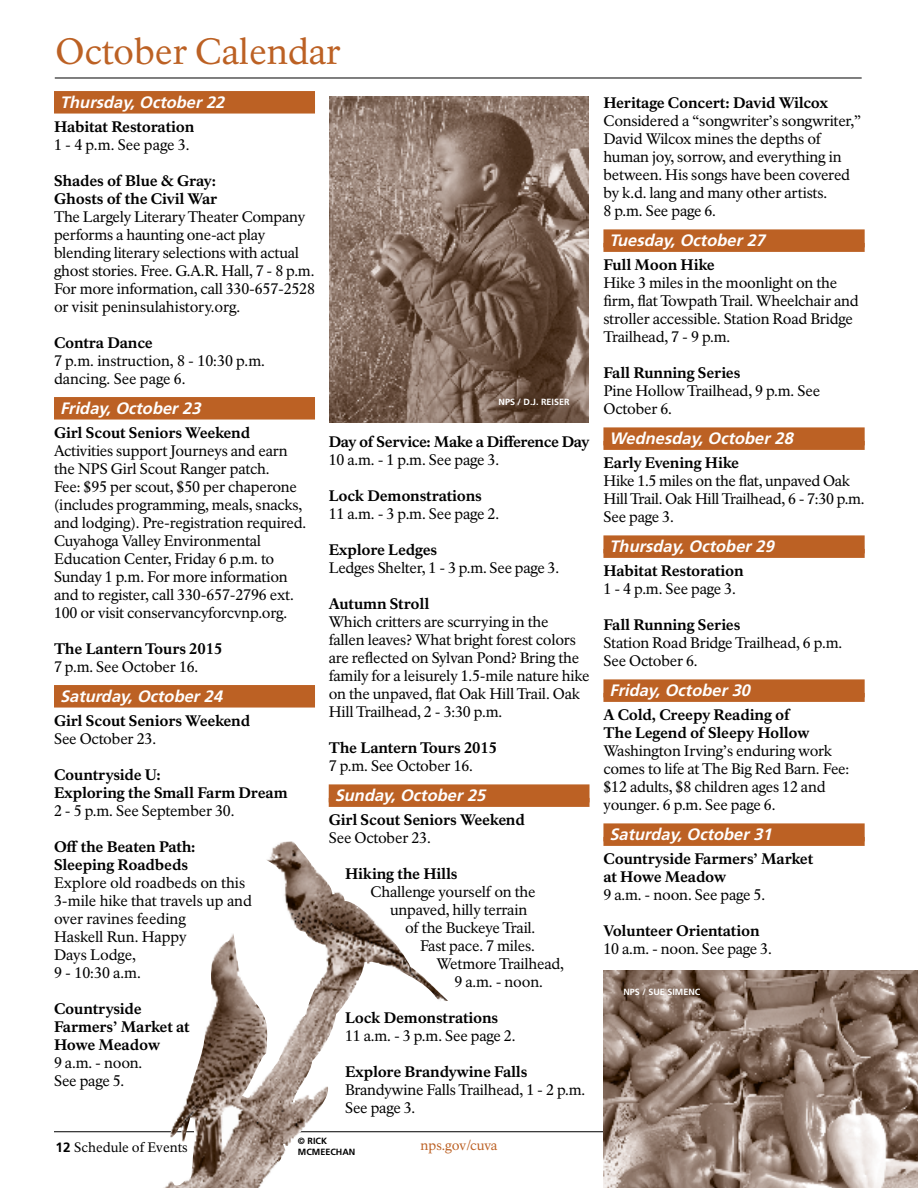
<style>
.page{position:relative;width:918px;height:1188px;background:#fff}
.page>*{position:absolute;margin:0;border:0;box-sizing:border-box;transform-origin:0 0}
.t1{font:36px "NPS Rawlinson OT";color:#bc6124}
.t2{font:italic 700 16.5px "Frutiger LT Std";color:#fff}
.t3{font:15px/18px "NPS Rawlinson OT";letter-spacing:-.015em;color:#000}
.t4{font:800 15px/18px "NPS Rawlinson OT";letter-spacing:-.01em;color:#000}
.t5{font:800 15px "NPS Rawlinson OT";letter-spacing:-.035em;color:#000}
.t6{font:13.5px "NPS Rawlinson OT";color:#000}
.t7{font:13.5px "NPS Rawlinson OT";letter-spacing:-.01em;color:#bc6124}
.t8{font:700 9px "Frutiger LT Std";color:#fff}
.t9{font:700 9px/10.8px "Frutiger LT Std";color:#000}
.s1{font-family:"Frutiger LT Std";font-weight:700}
</style>
<div class="page">
<hr style="left:54px;top:1131px;width:810px;height:1px;background:#000">
<hr style="left:55px;top:78px;width:807px;height:1px;background:#000">
<div style="left:54px;top:91px;width:261px;height:18px;background:#bc6124"></div>
<div style="left:54px;top:105px;width:261px;height:9px;background:#bc6124"></div>
<div style="left:54px;top:397px;width:261px;height:18px;background:#bc6124"></div>
<div style="left:54px;top:411px;width:261px;height:9px;background:#bc6124"></div>
<div style="left:54px;top:685px;width:261px;height:18px;background:#bc6124"></div>
<div style="left:54px;top:699px;width:261px;height:9px;background:#bc6124"></div>
<div style="left:329px;top:784px;width:261px;height:18px;background:#bc6124"></div>
<div style="left:329px;top:798px;width:261px;height:9px;background:#bc6124"></div>
<div style="left:603px;top:229px;width:262px;height:18px;background:#bc6124"></div>
<div style="left:603px;top:243px;width:262px;height:9px;background:#bc6124"></div>
<div style="left:603px;top:427px;width:262px;height:18px;background:#bc6124"></div>
<div style="left:603px;top:441px;width:262px;height:9px;background:#bc6124"></div>
<div style="left:603px;top:535px;width:262px;height:18px;background:#bc6124"></div>
<div style="left:603px;top:549px;width:262px;height:9px;background:#bc6124"></div>
<div style="left:603px;top:679px;width:262px;height:18px;background:#bc6124"></div>
<div style="left:603px;top:693px;width:262px;height:9px;background:#bc6124"></div>
<div style="left:603px;top:823px;width:262px;height:18px;background:#bc6124"></div>
<div style="left:603px;top:837px;width:262px;height:9px;background:#bc6124"></div>
<img style="left:330px;top:97px;width:258px;height:326px">
<img style="left:603px;top:971px;width:315px;height:217px">
<img style="left:163px;top:841px;width:285px;height:347px">
<h1 class="t1" style="left:56px;top:30px;width:287px">October Calendar</h1>
<p class="t2" style="left:60px;top:92px;width:170px">Thursday,October22</p>
<p class="t4" style="left:54px;top:118px;width:142px">Habitat Restoration</p>
<p class="t3" style="left:54px;top:136px;width:137px">1 - 4 p.m. See page 3.</p>
<p class="t4" style="left:54px;top:172px;width:165px">Shades of Blue &amp; Gray:<br>Ghosts of the Civil War</p>
<p class="t3" style="left:54px;top:208px;width:263px">The Largely Literary Theater Company performs a haunting one-act play blending literary selections with actual ghost stories. Free. G.A.R. Hall, 7 - 8 p.m.<br>For more information, call 330-657-2528 or visit peninsulahistory.org.</p>
<p class="t4" style="left:54px;top:334px;width:100px">Contra Dance</p>
<p class="t3" style="left:54px;top:352px;width:213px">7 p.m. instruction, 8 - 10:30 p.m. dancing. See page 6.</p>
<p class="t2" style="left:60px;top:398px;width:146px">Friday,October23</p>
<p class="t4" style="left:54px;top:424px;width:198px">Girl Scout Seniors Weekend</p>
<p class="t3" style="left:54px;top:442px;width:254px">Activities support Journeys and earn the NPS Girl Scout Ranger patch.<br>Fee: $95 per scout, $50 per chaperone (includes programming, meals, snacks, and lodging). Pre-registration required.<br>Cuyahoga Valley Environmental Education Center, Friday 6 p.m. to Sunday 1 p.m. For more information and to register, call 330-657-2796 ext.<br>100 or visit conservancyforcvnp.org.</p>
<p class="t4" style="left:54px;top:640px;width:170px">The Lantern Tours 2015</p>
<p class="t3" style="left:54px;top:658px;width:146px">7 p.m. See October 16.</p>
<p class="t2" style="left:60px;top:686px;width:168px">Saturday,October24</p>
<p class="t4" style="left:54px;top:712px;width:198px">Girl Scout Seniors Weekend</p>
<p class="t3" style="left:54px;top:730px;width:104px">See October 23.</p>
<p class="t4" style="left:54px;top:766px;width:235px">Countryside U:<br>Exploring the Small Farm Dream</p>
<p class="t3" style="left:54px;top:802px;width:182px">2 - 5 p.m. See September 30.</p>
<p class="t4" style="left:54px;top:838px;width:143px">Off the Beaten Path:<br>Sleeping Roadbeds</p>
<p class="t3" style="left:54px;top:874px;width:199px">Explore old roadbeds on this<br>3-mile hike that travels up and over ravines feeding<br>Haskell Run. Happy<br>Days Lodge,<br>9 - 10:30 a.m.</p>
<p class="t4" style="left:54px;top:1000px;width:137px">Countryside<br>Farmers’ Market at<br>Howe Meadow</p>
<p class="t3" style="left:54px;top:1054px;width:90px">9 a.m. - noon.<br>See page 5.</p>
<p class="t8" style="left:499px;top:397px;width:73px">NPS / D.J. REISER</p>
<p class="t5" style="left:329px;top:433px;width:262px">Day of Service: Make a Difference Day</p>
<p class="t3" style="left:329px;top:451px;width:172px">10 a.m. - 1 p.m. See page 3.</p>
<p class="t4" style="left:329px;top:487px;width:155px">Lock Demonstrations</p>
<p class="t3" style="left:329px;top:505px;width:172px">11 a.m. - 3 p.m. See page 2.</p>
<p class="t4" style="left:329px;top:541px;width:110px">Explore Ledges</p>
<p class="t3" style="left:329px;top:559px;width:232px">Ledges Shelter, 1 - 3 p.m. See page 3.</p>
<p class="t4" style="left:329px;top:595px;width:102px">Autumn Stroll</p>
<p class="t3" style="left:329px;top:613px;width:262px">Which critters are scurrying in the<br>fallen leaves? What bright forest colors are reflected on Sylvan Pond? Bring the family for a leisurely 1.5-mile nature hike on the unpaved, flat Oak Hill Trail. Oak Hill Trailhead, 2 - 3:30 p.m.</p>
<p class="t4" style="left:329px;top:739px;width:170px">The Lantern Tours 2015</p>
<p class="t3" style="left:329px;top:757px;width:146px">7 p.m. See October 16.</p>
<p class="t2" style="left:335px;top:785px;width:156px">Sunday,October25</p>
<p class="t4" style="left:329px;top:811px;width:198px">Girl Scout Seniors Weekend</p>
<p class="t3" style="left:329px;top:829px;width:104px">See October 23.</p>
<p class="t4" style="left:345px;top:865px;width:114px">Hiking the Hills</p>
<p class="t3" style="left:371px;top:883px;width:166px">Challenge yourself on the</p>
<p class="t3" style="left:390px;top:901px;width:139px">unpaved, hilly terrain</p>
<p class="t3" style="left:405px;top:919px;width:132px">of the Buckeye Trail.</p>
<p class="t3" style="left:420px;top:937px;width:116px">Fast pace. 7 miles.</p>
<p class="t3" style="left:437px;top:955px;width:129px">Wetmore Trailhead,</p>
<p class="t3" style="left:455px;top:973px;width:90px">9 a.m. - noon.</p>
<p class="t4" style="left:345px;top:1009px;width:155px">Lock Demonstrations</p>
<p class="t3" style="left:345px;top:1027px;width:172px">11 a.m. - 3 p.m. See page 2.</p>
<p class="t4" style="left:345px;top:1063px;width:184px">Explore Brandywine Falls</p>
<p class="t3" style="left:345px;top:1081px;width:242px">Brandywine Falls Trailhead, 1 - 2 p.m.<br>See page 3.</p>
<p class="t9" style="left:298px;top:1136px;width:59px">© RICK<br>MCMEECHAN</p>
<p class="t6" style="left:56px;top:1139px;width:134px"><span class="s1">12</span> Schedule of Events</p>
<p class="t7" style="left:420px;top:1138px;width:79px">nps.gov/cuva</p>
<p class="t4" style="left:603px;top:94px;width:226px">Heritage Concert: David Wilcox</p>
<p class="t3" style="left:603px;top:112px;width:259px">Considered a “songwriter’s songwriter,” David Wilcox mines the depths of human joy, sorrow, and everything in between. His songs have been covered by k.d. lang and many other artists.<br>8 p.m. See page 6.</p>
<p class="t2" style="left:609px;top:230px;width:161px">Tuesday,October27</p>
<p class="t4" style="left:603px;top:256px;width:113px">Full Moon Hike</p>
<p class="t3" style="left:603px;top:274px;width:257px">Hike 3 miles in the moonlight on the firm, flat Towpath Trail. Wheelchair and stroller accessible. Station Road Bridge Trailhead, 7 - 9 p.m.</p>
<p class="t4" style="left:603px;top:364px;width:139px">Fall Running Series</p>
<p class="t3" style="left:603px;top:382px;width:218px">Pine Hollow Trailhead, 9 p.m. See<br>October 6.</p>
<p class="t2" style="left:609px;top:428px;width:189px">Wednesday,October28</p>
<p class="t4" style="left:603px;top:454px;width:137px">Early Evening Hike</p>
<p class="t3" style="left:603px;top:472px;width:263px">Hike 1.5 miles on the flat, unpaved Oak<br>Hill Trail. Oak Hill Trailhead, 6 - 7:30 p.m.<br>See page 3.</p>
<p class="t2" style="left:609px;top:536px;width:170px">Thursday,October29</p>
<p class="t4" style="left:603px;top:562px;width:142px">Habitat Restoration</p>
<p class="t3" style="left:603px;top:580px;width:134px">1 - 4 p.m. See page 3.</p>
<p class="t4" style="left:603px;top:616px;width:139px">Fall Running Series</p>
<p class="t3" style="left:603px;top:634px;width:240px">Station Road Bridge Trailhead, 6 p.m.<br>See October 6.</p>
<p class="t2" style="left:609px;top:680px;width:146px">Friday,October30</p>
<p class="t4" style="left:603px;top:706px;width:208px">A Cold, Creepy Reading of<br>The Legend of Sleepy Hollow</p>
<p class="t3" style="left:603px;top:742px;width:247px">Washington Irving’s enduring work comes to life at The Big Red Barn. Fee: $12 adults, $8 children ages 12 and younger. 6 p.m. See page 6.</p>
<p class="t2" style="left:609px;top:824px;width:168px">Saturday,October31</p>
<p class="t4" style="left:603px;top:850px;width:211px">Countryside Farmers’ Market at Howe Meadow</p>
<p class="t3" style="left:603px;top:886px;width:163px">9 a.m. - noon. See page 5.</p>
<p class="t4" style="left:603px;top:922px;width:158px">Volunteer Orientation</p>
<p class="t3" style="left:603px;top:940px;width:170px">10 a.m. - noon. See page 3.</p>
<p class="t8" style="left:623px;top:987px;width:79px">NPS / SUE SIMENC</p>
</div>
